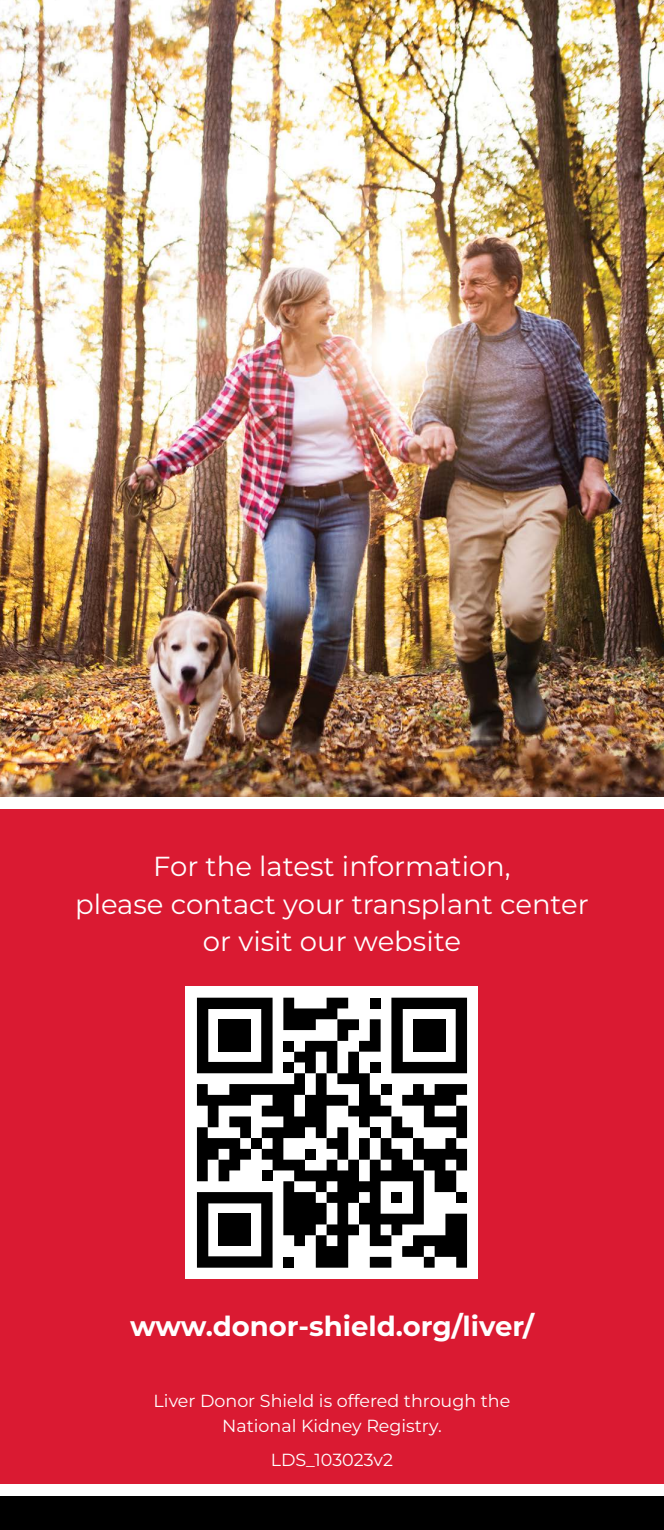
<style>
.page{position:relative;width:664px;height:1530px;background:#fff}
.page>*{position:absolute;margin:0;border:0;box-sizing:border-box;transform-origin:0 0}
.t1{font:27.5px/37.5px "Montserrat";color:#fff;text-align:center}
.t2{font:700 27.5px "Montserrat";color:#fff}
.t3{font:17.5px/25px "Montserrat";color:#fff;text-align:center}
</style>
<div class="page">
<div style="left:0;top:809px;width:664px;height:675px;background:#da1a32"></div>
<div style="left:0;top:1496px;width:664px;height:34px;background:#000"></div>
<img style="left:0;top:0;width:664px;height:797px">
<div style="left:186px;top:986px;width:292px;height:293px;background:#fff"></div>
<svg style="left:197px;top:1073px;width:86px;height:195px"></svg>
<div style="left:262px;top:1170px;width:10px;height:11px;background:#000"></div>
<svg style="left:197px;top:998px;width:75px;height:75px"></svg>
<svg style="left:283px;top:998px;width:184px;height:270px"></svg>
<svg style="left:197px;top:1192px;width:75px;height:76px"></svg>
<div style="left:218px;top:1019px;width:33px;height:33px;background:#000"></div>
<div style="left:413px;top:1019px;width:32px;height:33px;background:#000"></div>
<div style="left:218px;top:1214px;width:33px;height:32px;background:#000"></div>
<p class="t1" style="left:75px;top:847px;width:515px">For the latest information,<br>please contact your transplant center or visit our website</p>
<p class="t2" style="left:130px;top:1308px;width:405px">www.donor-shield.org/liver/</p>
<p class="t3" style="left:154px;top:1388px;width:358px">Liver Donor Shield is offered through the<br>National Kidney Registry.</p>
<p class="t3" style="left:271px;top:1447px;width:124px">LDS_103023v2</p>
</div>
